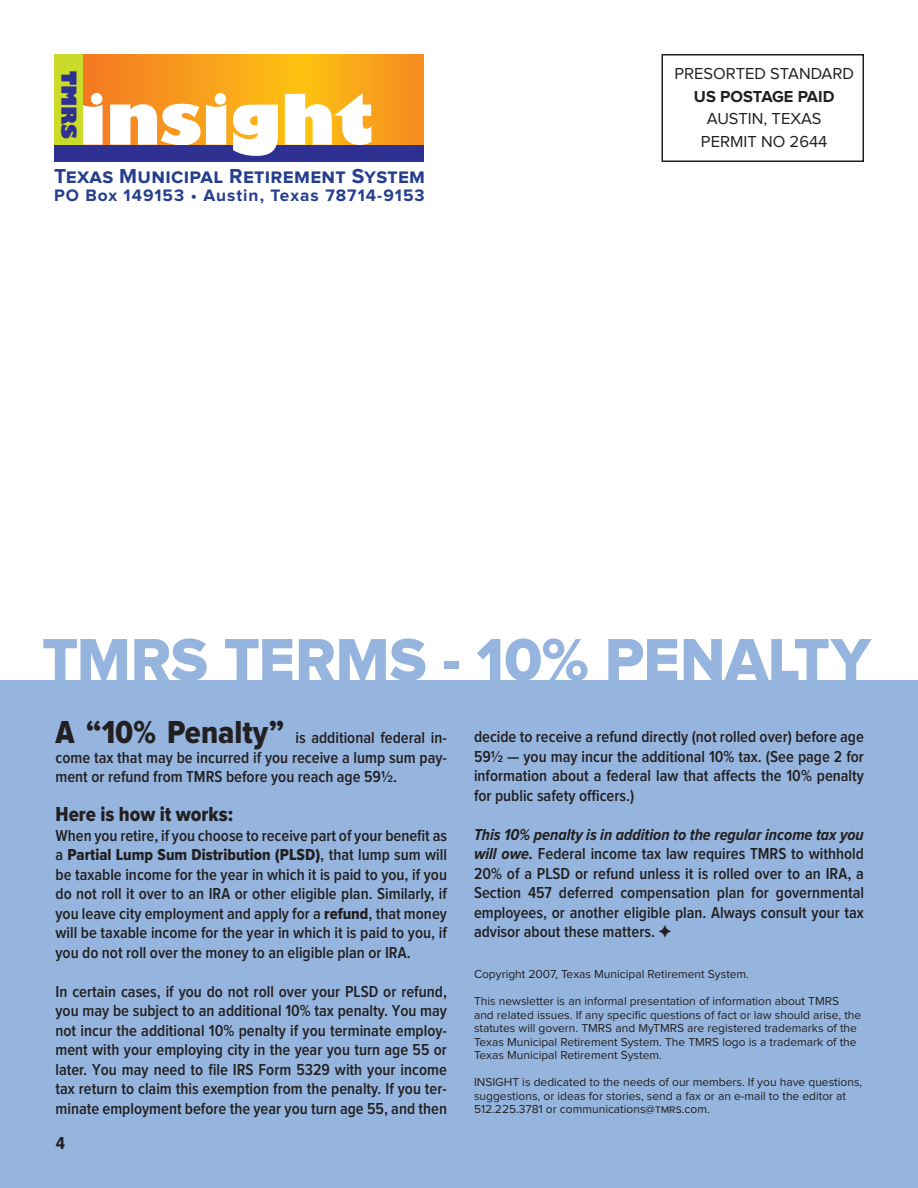
<style>
.page{position:relative;width:918px;height:1188px;background:#fff}
.page>*{position:absolute;margin:0;border:0;box-sizing:border-box;transform-origin:0 0}
.t1{font:61.5px "Proxima Nova Extrabld";letter-spacing:-.005em;color:#95b5de}
.t2{font:700 21px "Proxima Nova";letter-spacing:.015em;color:#253f8e}
.t3{font:21px "Proxima Nova Cond Extrabld";color:#231f20}
.t4{font:800 20.25px "Gill Sans";color:#2e3092}
.t5{font:700 18px "Proxima Nova Cond";color:#231f20}
.t6{font:700 17.25px "Proxima Nova";letter-spacing:.06em;color:#253f8e}
.t7{font:600 16.5px/19.5px "Proxima Nova Cond";color:#231f20;text-align:justify}
.t8{font:16.5px "Proxima Nova Cond Extrabld";color:#231f20}
.t9{font:16.5px/22.5px "Proxima Nova";color:#231f20;text-align:center}
.t10{font:700 16.5px "Proxima Nova";color:#231f20}
.t11{font:12px/13.5px "Proxima Nova";color:#231f20}
.s1{font-family:"Proxima Nova Cond Extrabld";font-weight:400;font-size:33px}
.s2{font-family:"Proxima Nova Cond";font-weight:600}
.s3{font-family:"Proxima Nova Cond Extrabld";font-weight:400}
.s4{font-weight:700;font-style:italic}
</style>
<div class="page">
<div style="left:0;top:680px;width:918px;height:508px;background:#95b5de"></div>
<div style="left:662px;top:54px;width:202px;height:108px;border:2px solid #231f20"></div>
<svg style="left:82px;top:54px;width:342px;height:91px;background:#f89f1b"></svg>
<svg style="left:82px;top:93px;width:21px;height:52px"></svg>
<svg style="left:110px;top:93px;width:116px;height:52px"></svg>
<svg style="left:285px;top:93px;width:86px;height:52px"></svg>
<div style="left:54px;top:54px;width:28px;height:103px;background:#cadb2a"></div>
<div style="left:54px;top:145px;width:370px;height:16px;background:#2e3092"></div>
<svg style="left:233px;top:105px;width:45px;height:51px"></svg>
<p class="t4" style="left:82px;top:71px;width:70px;rotate:90deg">TMRS</p>
<p class="t2" style="left:54px;top:166px;width:373px">Texas Municipal Retirement System</p>
<p class="t6" style="left:54px;top:187px;width:372px">PO Box 149153 • Austin, Texas 78714-9153</p>
<p class="t9" style="left:674px;top:63px;width:181px">PRESORTED STANDARD</p>
<p class="t10" style="left:694px;top:88px;width:142px">US POSTAGE PAID</p>
<p class="t9" style="left:701px;top:108px;width:128px">AUSTIN, TEXAS<br>PERMIT NO 2644</p>
<h1 class="t1" style="left:42px;top:631px;width:831px">TMRS TERMS - 10% PENALTY</h1>
<p class="t7" style="left:56px;top:729px;width:393px"><span class="s1">A “10% Penalty”</span> is additional federal in&shy;come tax that may be incurred if you receive a lump sum pay&shy;ment or refund from TMRS before you reach age 591/2.</p>
<p class="t3" style="left:56px;top:804px;width:179px">Here is how it works:</p>
<p class="t7" style="left:56px;top:826px;width:393px">When you retire, if you choose to receive part of your benefit as</p>
<p class="t8" style="left:56px;top:847px;width:393px"><span class="s2">a</span> Partial Lump Sum Distribution (PLSD)<span class="s2">, that lump sum will</span></p>
<p class="t7" style="left:56px;top:865px;width:393px">be taxable income for the year in which it is paid to you, if you do not roll it over to an IRA or other eligible plan. Similarly, if you leave city employment and apply for a <span class="s3">refund</span>, that money will be taxable income for the year in which it is paid to you, if you do not roll over the money to an eligible plan or IRA.</p>
<p class="t7" style="left:56px;top:982px;width:393px">In certain cases, if you do not roll over your PLSD or refund, you may be subject to an additional 10% tax penalty. You may not incur the additional 10% penalty if you terminate employ&shy;ment with your employing city in the year you turn age 55 or later. You may need to file IRS Form 5329 with your income tax return to claim this exemption from the penalty. If you ter&shy;minate employment before the year you turn age 55, and then</p>
<p class="t5" style="left:56px;top:1135px;width:11px">4</p>
<p class="t7" style="left:474px;top:727px;width:392px">decide to receive a refund directly (not rolled over) before age 59½ — you may incur the additional 10% tax. (See page 2 for information about a federal law that affects the 10% penalty for public safety officers.)</p>
<p class="t7" style="left:474px;top:825px;width:392px"><span class="s4">This 10% penalty is in addition to the regular income tax you will owe.</span> Federal income tax law requires TMRS to withhold 20% of a PLSD or refund unless it is rolled over to an IRA, a Section 457 deferred compensation plan for governmental employees, or another eligible plan. Always consult your tax advisor about these matters. ✦</p>
<p class="t11" style="left:474px;top:968px;width:277px">Copyright 2007, Texas Municipal Retirement System.</p>
<p class="t11" style="left:474px;top:995px;width:389px">This newsletter is an informal presentation of information about TMRS and related issues. If any specific questions of fact or law should arise, the statutes will govern. TMRS and MyTMRS are registered trademarks of the Texas Municipal Retirement System. The TMRS logo is a trademark of the Texas Municipal Retirement System.</p>
<p class="t11" style="left:474px;top:1076px;width:390px">INSIGHT is dedicated to the needs of our members. If you have questions, suggestions, or ideas for stories, send a fax or an e-mail to the editor at<br>512.225.3781 or communications@tmrs.com.</p>
</div>
